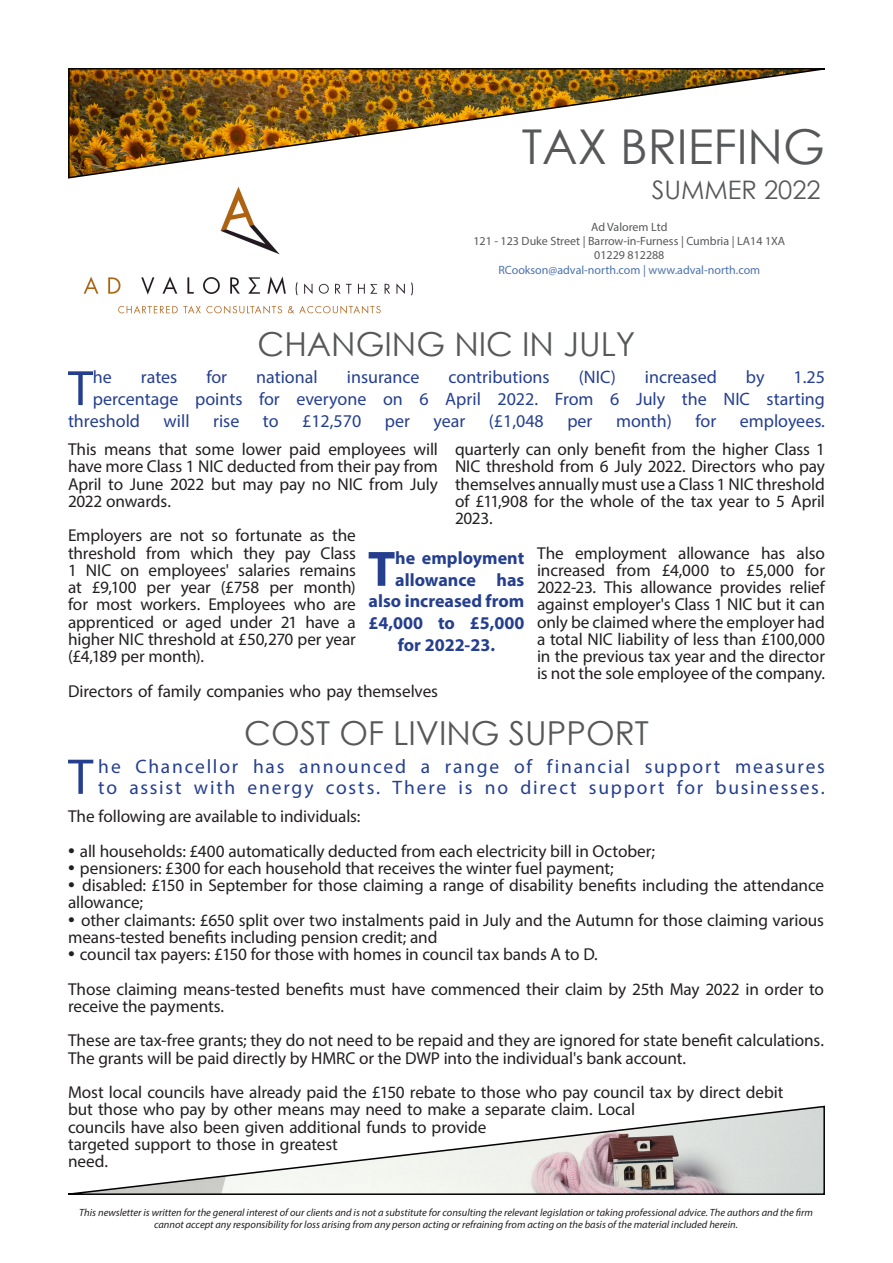
<style>
.page{position:relative;width:893px;height:1263px;background:#fff}
.page>*{position:absolute;margin:0;border:0;box-sizing:border-box;transform-origin:0 0}
.t1{font:50.7px "Myriad Pro";color:#253f8e}
.t2{font:50.1px "Myriad Pro";color:#253f8e}
.t3{font:700 50.1px "Myriad Pro";color:#253f8e}
.t4{font:48px "Century Gothic";color:#57585a}
.t5{font:33px "Century Gothic";color:#57585a}
.t6{font:25.5px "Century Gothic";color:#57585a}
.t7{font:19.5px/21px "Myriad Pro";letter-spacing:.09em;color:#253f8e}
.t8{font:18px "Myriad Pro";color:#253f8e}
.t9{font:700 18px "Myriad Pro";color:#253f8e}
.t10{font:17.25px/17.2px "Myriad Pro";letter-spacing:-.005em;color:#231f20}
.name{font:12px "Myriad Pro";color:#57585a}
.t11{font:12px "Myriad Pro";color:#4d72ac}
.t12{font:italic 10.5px/12px "Myriad Pro";color:#231f20;text-align:center}
.s1{font-size:24px}
</style>
<div class="page">
<img style="left:68px;top:68px;width:757px;height:111px">
<img style="left:83px;top:186px;width:331px;height:128px">
<svg style="left:68px;top:1105px;width:757px;height:90px"></svg>
<p class="t4" style="left:522px;top:113px;width:305px">TAX BRIEFING</p>
<p class="t6" style="left:652px;top:172px;width:170px">SUMMER 2022</p>
<p class="name" style="left:591px;top:219px;width:78px">Ad Valorem Ltd</p>
<p class="name" style="left:473px;top:234px;width:313px">121 - 123 Duke Street | Barrow-in-Furness | Cumbria | LA14 1XA</p>
<p class="name" style="left:594px;top:248px;width:72px">01229 812288</p>
<p class="t11" style="left:498px;top:262px;width:263px">RCookson@adval-north.com | www.adval-north.com</p>
<p class="t5" style="left:258px;top:321px;width:379px">CHANGING NIC IN JULY</p>
<p class="t2" style="left:68px;top:357px;width:26px">T</p>
<p class="t8" style="left:93px;top:366px;width:21px">he</p>
<p class="t8" style="left:141px;top:366px;width:38px">rates</p>
<p class="t8" style="left:206px;top:366px;width:22px">for</p>
<p class="t8" style="left:256px;top:366px;width:63px">national</p>
<p class="t8" style="left:347px;top:366px;width:74px">insurance</p>
<p class="t8" style="left:448px;top:366px;width:103px">contributions</p>
<p class="t8" style="left:579px;top:366px;width:39px">(NIC)</p>
<p class="t8" style="left:645px;top:366px;width:73px">increased</p>
<p class="t8" style="left:746px;top:366px;width:20px">by</p>
<p class="t8" style="left:793px;top:366px;width:33px">1.25</p>
<p class="t8" style="left:93px;top:388px;width:733px">percentage points for everyone on 6 April 2022. From 6 July the NIC starting</p>
<p class="t8" style="left:68px;top:409px;width:74px">threshold</p>
<p class="t8" style="left:164px;top:409px;width:27px">will</p>
<p class="t8" style="left:213px;top:409px;width:28px">rise</p>
<p class="t8" style="left:263px;top:409px;width:17px">to</p>
<p class="t8" style="left:302px;top:409px;width:61px">£12,570</p>
<p class="t8" style="left:385px;top:409px;width:27px">per</p>
<p class="t8" style="left:433px;top:409px;width:33px">year</p>
<p class="t8" style="left:489px;top:409px;width:57px">(£1,048</p>
<p class="t8" style="left:567px;top:409px;width:27px">per</p>
<p class="t8" style="left:616px;top:409px;width:57px">month)</p>
<p class="t8" style="left:695px;top:409px;width:22px">for</p>
<p class="t8" style="left:740px;top:409px;width:87px">employees.</p>
<p class="t10" style="left:455px;top:440px;width:371px;text-align:justify">quarterly can only benefit from the higher Class 1<br>NIC threshold from 6 July 2022. Directors who pay themselves annually must use a Class 1 NIC threshold of £11,908 for the whole of the tax year to 5 April 2023.</p>
<p class="t10" style="left:537px;top:544px;width:289px;text-align:justify">The employment allowance has also increased from £4,000 to £5,000 for 2022-23. This allowance provides relief against employer's Class 1 NIC but it can only be claimed where the employer had a total NIC liability of less than £100,000 in the previous tax year and the director is not the sole employee of the company.</p>
<p class="t10" style="left:68px;top:440px;width:371px;text-align:justify">This means that some lower paid employees will have more Class 1 NIC deducted from their pay from April to June 2022 but may pay no NIC from July 2022 onwards.</p>
<p class="t10" style="left:68px;top:527px;width:289px;text-align:justify">Employers are not so fortunate as the threshold from which they pay Class 1 NIC on employees' salaries remains at £9,100 per year (£758 per month) for most workers. Employees who are apprenticed or aged under 21 have a higher NIC threshold at £50,270 per year (£4,189 per month).</p>
<p class="t10" style="left:68px;top:682px;width:371px">Directors of family companies who pay themselves</p>
<p class="t3" style="left:368px;top:536px;width:29px">T</p>
<p class="t9" style="left:395px;top:546px;width:131px">he employment</p>
<p class="t9" style="left:395px;top:568px;width:131px">allowance has</p>
<p class="t9" style="left:369px;top:590px;width:157px">also increased from</p>
<p class="t9" style="left:369px;top:611px;width:157px">£4,000 to £5,000</p>
<p class="t9" style="left:398px;top:633px;width:99px">for 2022-23.</p>
<p class="t5" style="left:244px;top:710px;width:406px">COST OF LIVING SUPPORT</p>
<p class="t1" style="left:68px;top:745px;width:27px">T</p>
<p class="t7" style="left:98px;top:755px;width:728px">he Chancellor has announced a range of financial support measures to assist with energy costs. There is no direct support for businesses.</p>
<p class="t10" style="left:68px;top:807px;width:294px">The following are available to individuals:</p>
<p class="t10" style="left:68px;top:842px;width:589px"><span class="s1">•</span> all households: £400 automatically deducted from each electricity bill in October;</p>
<p class="t10" style="left:68px;top:859px;width:547px"><span class="s1">•</span> pensioners: £300 for each household that receives the winter fuel payment;</p>
<p class="t10" style="left:68px;top:876px;width:758px"><span class="s1">•</span> disabled: £150 in September for those claiming a range of disability benefits including the attendance allowance;</p>
<p class="t10" style="left:68px;top:911px;width:757px"><span class="s1">•</span> other claimants: £650 split over two instalments paid in July and the Autumn for those claiming various means-tested benefits including pension credit; and</p>
<p class="t10" style="left:68px;top:945px;width:531px"><span class="s1">•</span> council tax payers: £150 for those with homes in council tax bands A to D.</p>
<p class="t10" style="left:68px;top:980px;width:757px">Those claiming means-tested benefits must have commenced their claim by 25th May 2022 in order to receive the payments.</p>
<p class="t10" style="left:68px;top:1032px;width:757px">These are tax-free grants; they do not need to be repaid and they are ignored for state benefit calculations.<br>The grants will be paid directly by HMRC or the DWP into the individual's bank account.</p>
<p class="t10" style="left:68px;top:1083px;width:717px">Most local councils have already paid the £150 rebate to those who pay council tax by direct debit but those who pay by other means may need to make a separate claim. Local<br>councils have also been given additional funds to provide<br>targeted support to those in greatest<br>need.</p>
<p class="t12" style="left:79px;top:1206px;width:735px">This newsletter is written for the general interest of our clients and is not a substitute for consulting the relevant legislation or taking professional advice. The authors and the firm cannot accept any responsibility for loss arising from any person acting or refraining from acting on the basis of the material included herein.</p>
</div>
